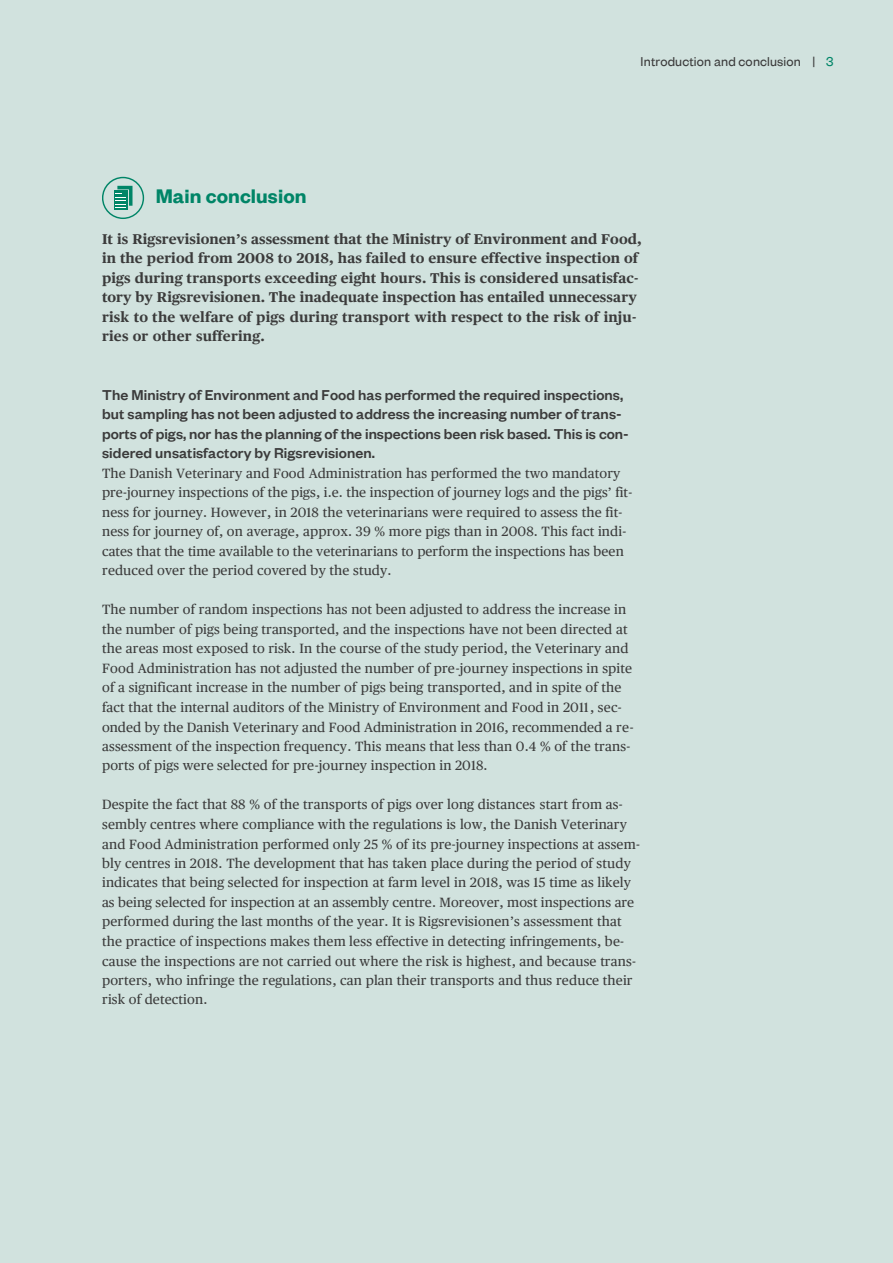
<style>
.page{position:relative;width:893px;height:1263px;background:#d1e2de}
.page>*{position:absolute;margin:0;border:0;box-sizing:border-box;transform-origin:0 0}
.t1{font:600 21.75px "Founders Grotesk";letter-spacing:.005em;color:#008567}
.t2{font:500 15.9px/19.5px "Founders Grotesk";letter-spacing:.005em;color:#3b3b3b}
.t3{font:700 14.25px/19.5px "Publico Text";letter-spacing:.005em;color:#3b3b3b}
.t4{font:14.25px "Founders Grotesk";letter-spacing:.01em;color:#3b3b3b}
.t5{font:13.5px/19.5px "Publico Text";letter-spacing:.01em;color:#3b3b3b}
.s1{color:#008567}
</style>
<div class="page">
<svg style="left:102px;top:177px;width:42px;height:42px"></svg>
<p class="t4" style="left:641px;top:53px;width:194px">Introduction and conclusion | <span class="s1">3</span></p>
<p class="t1" style="left:156px;top:182px;width:152px">Main conclusion</p>
<p class="t3" style="left:102px;top:230px;width:541px">It is Rigsrevisionen’s assessment that the Ministry of Environment and Food, in the period from 2008 to 2018, has failed to ensure effective inspection of pigs during transports exceeding eight hours. This is considered unsatisfac&shy;tory by Rigsrevisionen. The inadequate inspection has entailed unnecessary risk to the welfare of pigs during transport with respect to the risk of inju&shy;ries or other suffering.</p>
<h3 class="t2" style="left:102px;top:385px;width:528px">The Ministry of Environment and Food has performed the required inspections, but sampling has not been adjusted to address the increasing number of trans&shy;ports of pigs, nor has the planning of the inspections been risk based. This is con&shy;sidered unsatisfactory by Rigsrevisionen.</h3>
<p class="t5" style="left:102px;top:464px;width:532px">The Danish Veterinary and Food Administration has performed the two mandatory pre-journey inspections of the pigs, i.e. the inspection of journey logs and the pigs’ fit&shy;ness for journey. However, in 2018 the veterinarians were required to assess the fit&shy;ness for journey of, on average, approx. 39 % more pigs than in 2008. This fact indi&shy;cates that the time available to the veterinarians to perform the inspections has been reduced over the period covered by the study.</p>
<p class="t5" style="left:102px;top:601px;width:533px">The number of random inspections has not been adjusted to address the increase in the number of pigs being transported, and the inspections have not been directed at the areas most exposed to risk. In the course of the study period, the Veterinary and Food Administration has not adjusted the number of pre-journey inspections in spite of a significant increase in the number of pigs being transported, and in spite of the fact that the internal auditors of the Ministry of Environment and Food in 2011, sec&shy;onded by the Danish Veterinary and Food Administration in 2016, recommended a re&shy;assessment of the inspection frequency. This means that less than 0.4 % of the trans&shy;ports of pigs were selected for pre-journey inspection in 2018.</p>
<p class="t5" style="left:102px;top:796px;width:539px">Despite the fact that 88 % of the transports of pigs over long distances start from as&shy;sembly centres where compliance with the regulations is low, the Danish Veterinary and Food Administration performed only 25 % of its pre-journey inspections at assem&shy;bly centres in 2018. The development that has taken place during the period of study indicates that being selected for inspection at farm level in 2018, was 15 time as likely as being selected for inspection at an assembly centre. Moreover, most inspections are performed during the last months of the year. It is Rigsrevisionen’s assessment that the practice of inspections makes them less effective in detecting infringements, be&shy;cause the inspections are not carried out where the risk is highest, and because trans&shy;porters, who infringe the regulations, can plan their transports and thus reduce their risk of detection.</p>
</div>
